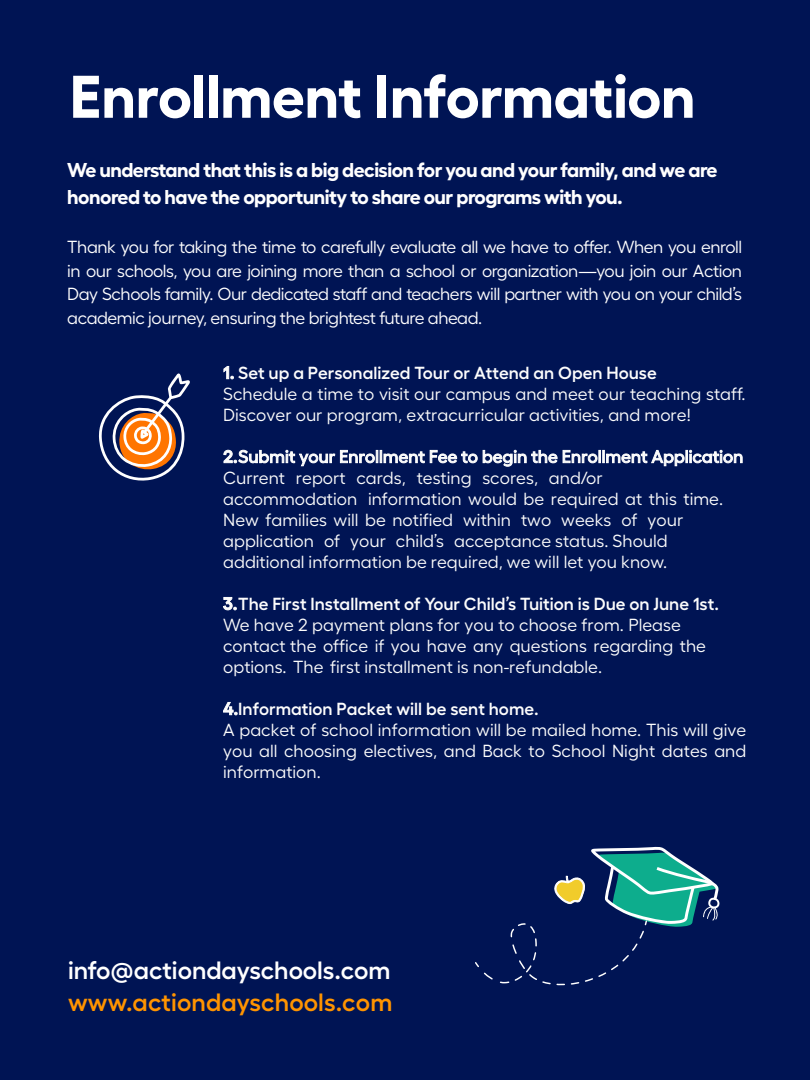
<style>
.page{position:relative;width:810px;height:1080px;background:#001454}
.page>*{position:absolute;margin:0;border:0;box-sizing:border-box;transform-origin:0 0}
.t1{font:700 60px "Fellix";letter-spacing:-.005em;color:#fff}
.t2{font:600 25px "Fellix";color:#fff}
.t3{font:600 25px "Fellix";letter-spacing:.005em;color:#ff9400}
.t4{font:700 20px/26.2px "Fellix";letter-spacing:-.025em;color:#fff}
.t5{font:17.5px/21px "Fellix";color:#fcfcfc}
.t6{font:17.5px/23.8px "Fellix";letter-spacing:-.025em;color:#fff;text-align:justify}
.s1{font-weight:600}
.s2{font-weight:500}
</style>
<div class="page">
<svg style="left:475px;top:847px;width:245px;height:139px"></svg>
<svg style="left:99px;top:373px;width:91px;height:108px"></svg>
<p class="t1" style="left:70px;top:48px;width:627px">Enrollment Information</p>
<p class="t4" style="left:67px;top:155px;width:652px">We understand that this is a big decision for you and your family, and we are honored to have the opportunity to share our programs with you.</p>
<p class="t6" style="left:67px;top:233px;width:676px">Thank you for taking the time to carefully evaluate all we have to offer. When you enroll in our schools, you are joining more than a school or organization—you join our Action Day Schools family. Our dedicated staff and teachers will partner with you on your child’s academic journey, ensuring the brightest future ahead.</p>
<p class="t5" style="left:223px;top:360px;width:524px"><span class="s1">1. Set up a Personalized Tour or Attend an Open House<br></span>Schedule a time to visit our campus and meet our teaching staff.<br>Discover our program, extracurricular activities, and more!</p>
<p class="t5" style="left:223px;top:444px;width:522px"><span class="s1">2.</span><span class="s2">Submit your Enrollment Fee to begin the Enrollment Application </span>Current report cards, testing scores, and/or<br>accommodation information would be required at this time.<br>New families will be notified within two weeks of your application of your child’s acceptance status. Should additional information be required, we will let you know.</p>
<p class="t5" style="left:223px;top:591px;width:497px"><span class="s1">3.The First Installment of Your Child’s Tuition is Due on June 1st.<br></span>We have 2 payment plans for you to choose from. Please contact the office if you have any questions regarding the options. The first installment is non-refundable.</p>
<p class="t5" style="left:223px;top:696px;width:525px"><span class="s1">4.Information Packet will be sent home.<br></span>A packet of school information will be mailed home. This will give you all choosing electives, and Back to School Night dates and information.</p>
<p class="t2" style="left:68px;top:950px;width:324px">info@actiondayschools.com</p>
<p class="t3" style="left:68px;top:983px;width:326px">www.actiondayschools.com</p>
</div>
